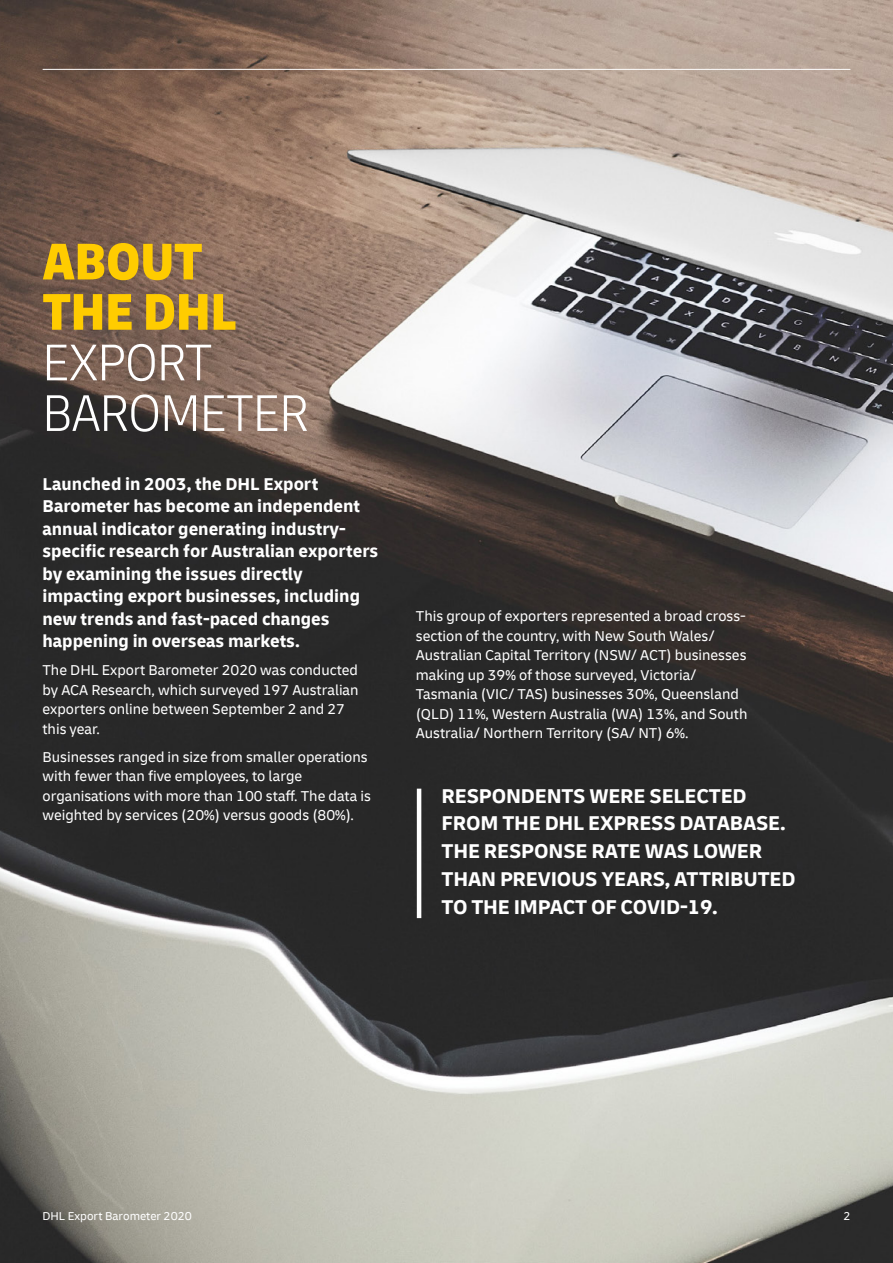
<style>
.page{position:relative;width:893px;height:1263px;background:#fff}
.page>*{position:absolute;margin:0;border:0;box-sizing:border-box;transform-origin:0 0}
.t1{font:300 condensed 54px/50.6px "Delivery";letter-spacing:-.01em;color:#fff}
.t2{font:900 condensed 54px/50.2px "Delivery";letter-spacing:-.01em;color:#fc0}
.t3{font:700 21px/27.9px "Delivery";letter-spacing:-.01em;color:#fff}
.t4{font:700 18px/22.5px "Delivery";color:#fff}
.t5{font:15px/19.5px "Delivery";color:#fff}
.t6{font:12px "Delivery";color:#fff}
</style>
<div class="page">
<img style="left:0;top:0;width:893px;height:1263px">
<hr style="left:417px;top:789px;width:4px;height:129px;background:#fff">
<hr style="left:43px;top:69px;width:807px;height:1px;background:#fff">
<h1 class="t2" style="left:43px;top:237px;width:196px">ABOUT<br>THE DHL</h1>
<h1 class="t1" style="left:43px;top:337px;width:268px">EXPORT<br>BAROMETER</h1>
<p class="t4" style="left:43px;top:472px;width:337px">Launched in 2003, the DHL Export Barometer has become an independent annual indicator generating industry&shy;specific research for Australian exporters by examining the issues directly impacting export businesses, including new trends and fast-paced changes happening in overseas markets.</p>
<p class="t5" style="left:43px;top:660px;width:318px">The DHL Export Barometer 2020 was conducted by ACA Research, which surveyed 197 Australian exporters online between September 2 and 27 this year.</p>
<p class="t5" style="left:43px;top:747px;width:330px">Businesses ranged in size from smaller operations with fewer than five employees, to large organisations with more than 100 staff. The data is weighted by services (20%) versus goods (80%).</p>
<p class="t5" style="left:416px;top:606px;width:333px">This group of exporters represented a broad cross&shy;section of the country, with New South Wales/ Australian Capital Territory (NSW/ ACT) businesses making up 39% of those surveyed, Victoria/ Tasmania (VIC/ TAS) businesses 30%, Queensland (QLD) 11%, Western Australia (WA) 13%, and South Australia/ Northern Territory (SA/ NT) 6%.</p>
<h2 class="t3" style="left:442px;top:782px;width:355px">RESPONDENTS WERE SELECTED<br>FROM THE DHL EXPRESS DATABASE.<br>THE RESPONSE RATE WAS LOWER<br>THAN PREVIOUS YEARS, ATTRIBUTED<br>TO THE IMPACT OF COVID-19.</h2>
<p class="t6" style="left:43px;top:1209px;width:151px">DHL Export Barometer 2020</p>
<p class="t6" style="left:843px;top:1209px;width:9px">2</p>
</div>
